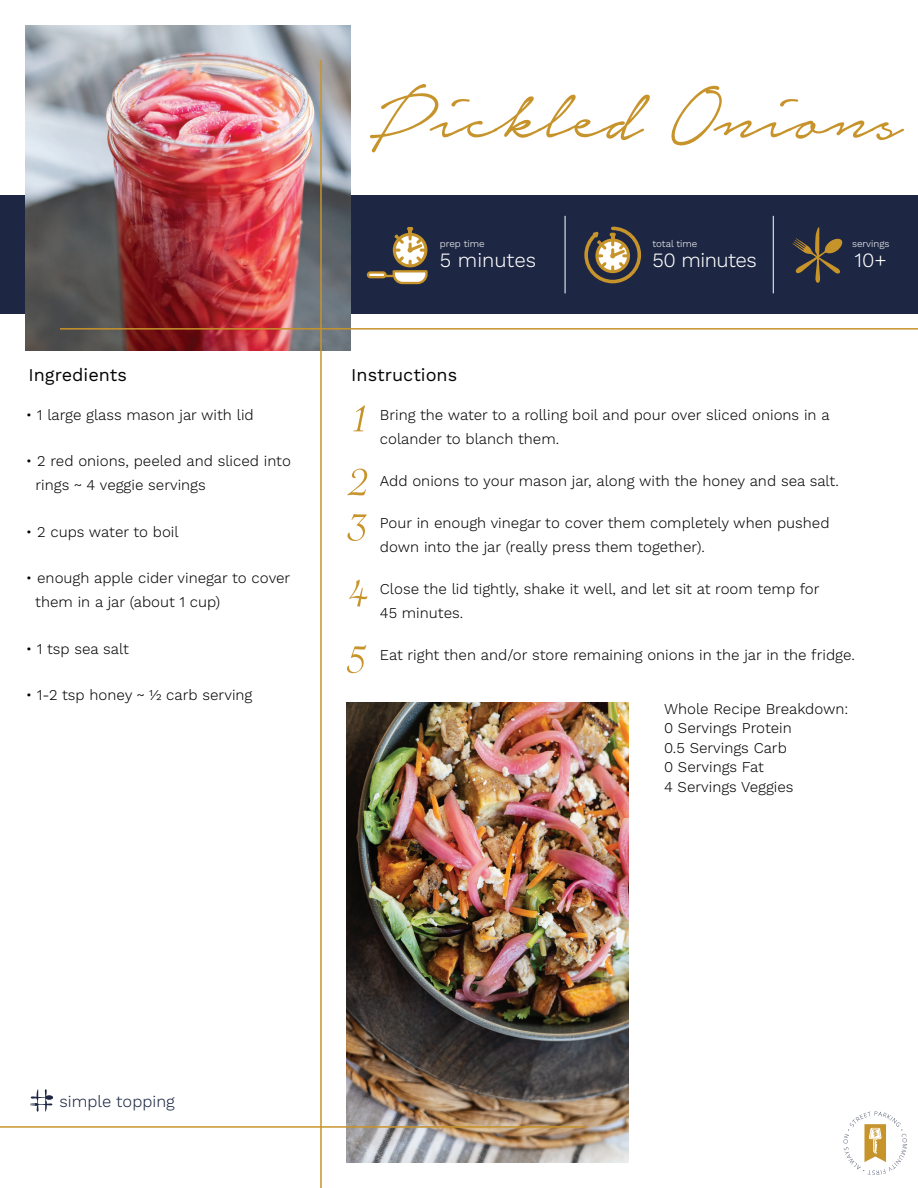
<style>
.page{position:relative;width:918px;height:1188px;background:#fff}
.page>*{position:absolute;margin:0;border:0;box-sizing:border-box;transform-origin:0 0}
.t1{font:97.95px "Notera";color:#c7932b}
.t2{font:65.7px/66px "Savoye Let Plain";color:#c7932b}
.t3{font:300 20.25px "Work Sans";letter-spacing:-.015em;color:#fff}
.t4{font:18px "Work Sans";color:#040503}
.t5{font:300 16.35px "Work Sans";color:#1d2743}
.t6{font:300 15px/24px "Work Sans";color:#040503}
.t7{font:300 9.75px "Work Sans";color:#fff}
</style>
<div class="page">
<svg style="left:843px;top:1111px;width:64px;height:64px"></svg>
<div style="left:0;top:195px;width:918px;height:119px;background:#1d2743"></div>
<svg style="left:384px;top:227px;width:44px;height:58px"></svg>
<div style="left:368px;top:272px;width:17px;height:5px;background:#fff;border-radius:2px"></div>
<div style="left:367px;top:271px;width:20px;height:7px;border:2px solid #c7932b;border-radius:2px"></div>
<svg style="left:792px;top:227px;width:51px;height:56px"></svg>
<svg style="left:584px;top:226px;width:58px;height:58px"></svg>
<hr style="left:565px;top:216px;width:1px;height:77px;background:#fff">
<hr style="left:773px;top:216px;width:1px;height:77px;background:#fff">
<img style="left:346px;top:703px;width:283px;height:460px">
<img style="left:26px;top:26px;width:325px;height:325px">
<hr style="left:320px;top:60px;width:2px;height:1128px;background:#c7932b">
<hr style="left:60px;top:328px;width:858px;height:2px;background:#c7932b">
<hr style="left:0;top:1126px;width:586px;height:2px;background:#c7932b">
<svg style="left:30px;top:1089px;width:23px;height:23px"></svg>
<h1 class="t1" style="left:370px;top:68px;width:535px">Pickled Onions</h1>
<p class="t7" style="left:652px;top:238px;width:46px">total time</p>
<p class="t7" style="left:440px;top:238px;width:46px">prep time</p>
<h3 class="t3" style="left:440px;top:248px;width:98px">5 minutes</h3>
<h3 class="t3" style="left:653px;top:248px;width:106px">50 minutes</h3>
<p class="t7" style="left:852px;top:238px;width:39px">servings</p>
<h3 class="t3" style="left:855px;top:248px;width:34px">10+</h3>
<p class="t4" style="left:28px;top:365px;width:100px">Ingredients</p>
<p class="t4" style="left:351px;top:365px;width:107px">Instructions</p>
<h2 class="t2" style="left:351px;top:380px;width:21px;line-height:63.8px">1<br>2</h2>
<h2 class="t2" style="left:349px;top:488px;width:23px;text-align:justify">3<br>4<br>5</h2>
<p class="t6" style="left:380px;top:403px;width:451px">Bring the water to a rolling boil and pour over sliced onions in a colander to blanch them.</p>
<p class="t6" style="left:380px;top:469px;width:461px">Add onions to your mason jar, along with the honey and sea salt.</p>
<p class="t6" style="left:380px;top:511px;width:451px">Pour in enough vinegar to cover them completely when pushed down into the jar (really press them together).</p>
<p class="t6" style="left:380px;top:577px;width:441px">Close the lid tightly, shake it well, and let sit at room temp for<br>45 minutes.</p>
<p class="t6" style="left:380px;top:643px;width:477px">Eat right then and/or store remaining onions in the jar in the fridge.</p>
<p class="t6" style="left:26px;top:403px;width:229px">• 1 large glass mason jar with lid</p>
<p class="t6" style="left:36px;top:450px;width:257px;text-indent:-10px">• 2 red onions, peeled and sliced into rings ~ 4 veggie servings</p>
<p class="t6" style="left:26px;top:520px;width:154px">• 2 cups water to boil</p>
<p class="t6" style="left:35px;top:567px;width:257px;text-indent:-9px">• enough apple cider vinegar to cover them in a jar (about 1 cup)</p>
<p class="t6" style="left:26px;top:637px;width:104px">• 1 tsp sea salt</p>
<p class="t6" style="left:26px;top:684px;width:228px">• 1-2 tsp honey ~ ½ carb serving</p>
<p class="t6" style="left:664px;top:700px;width:186px;line-height:19.5px">Whole Recipe Breakdown:<br>0 Servings Protein<br>0.5 Servings Carb<br>0 Servings Fat<br>4 Servings Veggies</p>
<p class="t5" style="left:60px;top:1091px;width:117px">simple topping</p>
</div>
